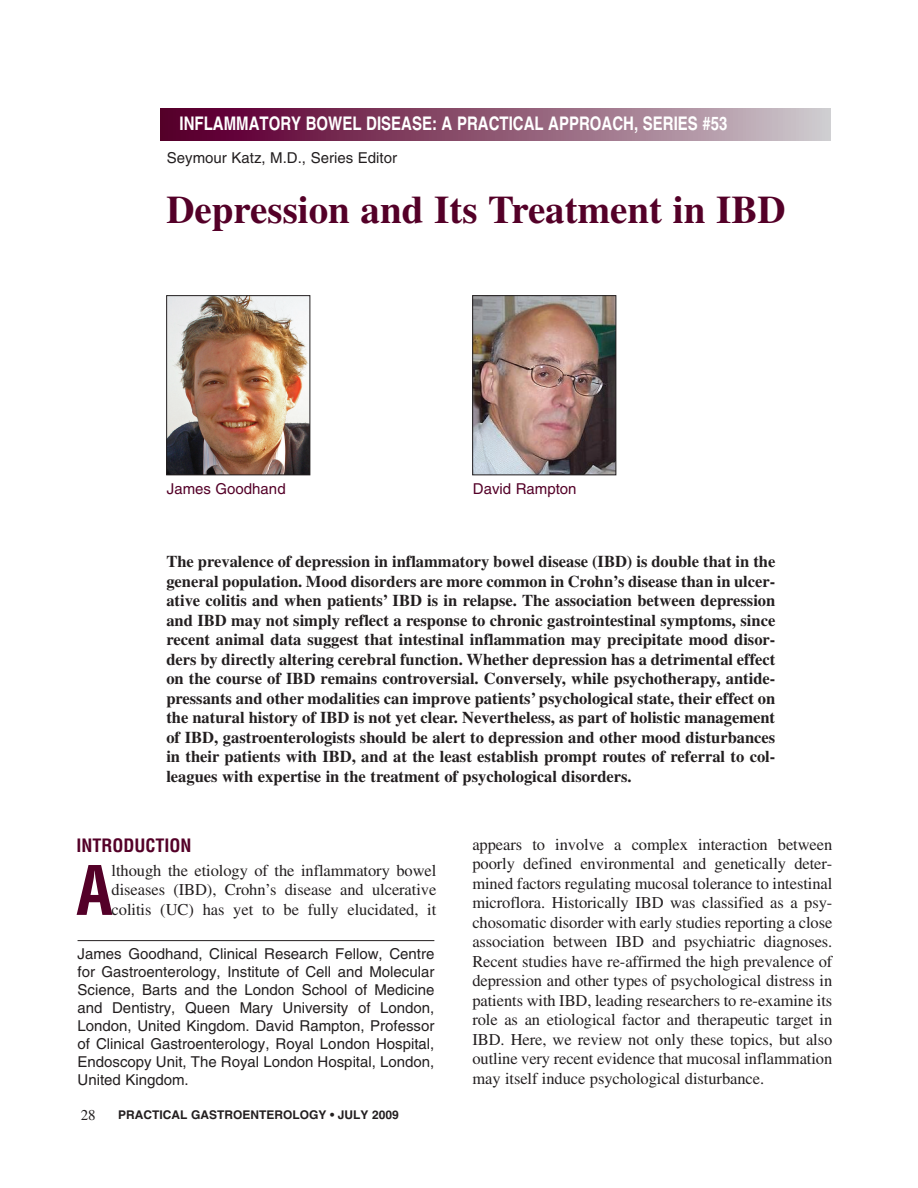
<style>
.page{position:relative;width:918px;height:1188px;background:#fff}
.page>*{position:absolute;margin:0;border:0;box-sizing:border-box;transform-origin:0 0}
.t1{font:700 condensed 66.45px "Helvetica";color:#540028}
.t2{font:700 39px "Times";color:#540028}
.t3{font:700 18.75px "Helvetica";color:#fff;scale:.8 1}
.t4{font:700 condensed 18px "Helvetica";color:#540028}
.t5{font:700 16.5px/19.5px "Times";color:#231f20;text-align:justify}
.t6{font:16.5px/19.5px "Times";letter-spacing:-.005em;color:#231f20;text-align:justify}
.t7{font:15px/18px "Helvetica";color:#231f20;text-align:justify}
.t8{font:15px "Helvetica";color:#540028}
.t9{font:15px "Times";color:#231f20}
.t10{font:700 12px "Helvetica";color:#231f20}
</style>
<div class="page">
<div style="left:161px;top:109px;width:670px;height:31px;background:linear-gradient(to right,#540024,#ccc6c9)"></div>
<hr style="left:78px;top:940px;width:356px;height:1px;background:#231f20">
<img style="left:168px;top:297px;width:140px;height:176px">
<div style="left:166px;top:295px;width:144px;height:180px;border:1px solid #231f20"></div>
<img style="left:474px;top:297px;width:140px;height:176px">
<div style="left:472px;top:295px;width:144px;height:180px;border:1px solid #231f20"></div>
<p class="t3" style="left:180px;top:117px;width:686px">INFLAMMATORY BOWEL DISEASE: A PRACTICAL APPROACH, SERIES #53</p>
<p class="t7" style="left:167px;top:150px;width:232px">Seymour Katz, M.D., Series Editor</p>
<h2 class="t2" style="left:166px;top:196px;width:621px">Depression and Its Treatment in IBD</h2>
<p class="t8" style="left:167px;top:483px;width:120px">James Goodhand</p>
<p class="t8" style="left:473px;top:483px;width:105px">David Rampton</p>
<p class="t5" style="left:166px;top:553px;width:611px">The prevalence of depression in inflammatory bowel disease (IBD) is double that in the general population. Mood disorders are more common in Crohn’s disease than in ulcer&shy;ative colitis and when patients’ IBD is in relapse. The association between depression and IBD may not simply reflect a response to chronic gastrointestinal symptoms, since recent animal data suggest that intestinal inflammation may precipitate mood disor&shy;ders by directly altering cerebral function. Whether depression has a detrimental effect on the course of IBD remains controversial. Conversely, while psychotherapy, antide&shy;pressants and other modalities can improve patients’ psychological state, their effect on the natural history of IBD is not yet clear. Nevertheless, as part of holistic management of IBD, gastroenterologists should be alert to depression and other mood disturbances in their patients with IBD, and at the least establish prompt routes of referral to col&shy;leagues with expertise in the treatment of psychological disorders.</p>
<p class="t4" style="left:76px;top:838px;width:116px">INTRODUCTION</p>
<h1 class="t1" style="left:76px;top:865px;width:38px">A</h1>
<p class="t6" style="left:112px;top:862px;width:326px">lthough the etiology of the inflammatory bowel diseases (IBD), Crohn’s disease and ulcerative colitis (UC) has yet to be fully elucidated, it</p>
<p class="t7" style="left:78px;top:946px;width:358px">James Goodhand, Clinical Research Fellow, Centre for Gastroenterology, Institute of Cell and Molecular Science, Barts and the London School of Medicine and Dentistry, Queen Mary University of London, London, United Kingdom. David Rampton, Professor of Clinical Gastroenterology, Royal London Hospital, Endoscopy Unit, The Royal London Hospital, London, United Kingdom.</p>
<p class="t9" style="left:81px;top:1109px;width:16px">28</p>
<p class="t10" style="left:118px;top:1110px;width:282px">PRACTICAL GASTROENTEROLOGY • JULY 2009</p>
<p class="t6" style="left:472px;top:836px;width:362px">appears to involve a complex interaction between poorly defined environmental and genetically deter&shy;mined factors regulating mucosal tolerance to intestinal microflora. Historically IBD was classified as a psy&shy;chosomatic disorder with early studies reporting a close association between IBD and psychiatric diagnoses.<br>Recent studies have re-affirmed the high prevalence of depression and other types of psychological distress in patients with IBD, leading researchers to re-examine its role as an etiological factor and therapeutic target in IBD. Here, we review not only these topics, but also outline very recent evidence that mucosal inflammation may itself induce psychological disturbance.</p>
</div>
